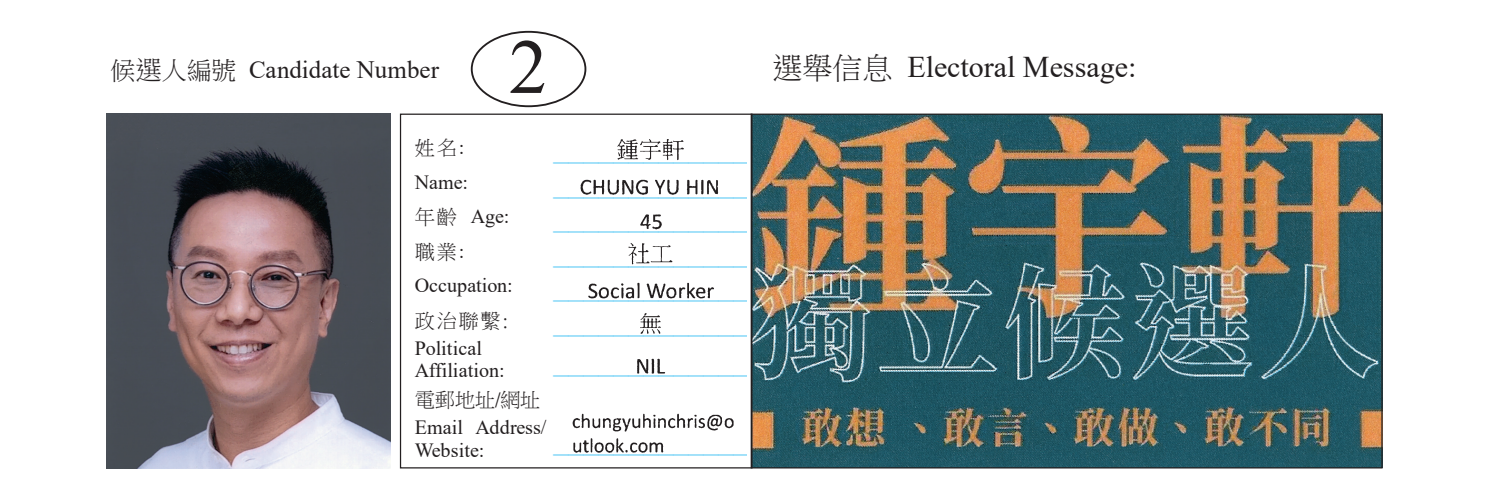
<style>
.page{position:relative;width:1489px;height:504px;background:#fff}
.page>*{position:absolute;margin:0;border:0;box-sizing:border-box;transform-origin:0 0}
.t1{font:77.5px "Times New Roman";color:#231f20}
.t2{font:30px "Times New Roman";color:#6bcff6}
.t3{font:30px "Times New Roman";color:#231f20}
.t4{font:25px "Times New Roman";color:#231f20}
.t5{font:20px/22.5px "Times New Roman";color:#231f20}
.t6{font:20px "P Ming Li U";letter-spacing:.09em;color:#231f20}
.s1{font-family:"P Ming Li U"}
.s2{font-family:"P Ming Li U";font-size:26.5px}
.s3{font-family:"Times New Roman"}
</style>
<div class="page">
<img style="left:572px;top:115px;width:808px;height:351px">
<img style="left:107px;top:113px;width:283px;height:355px">
<hr style="left:750px;top:113px;width:2px;height:355px;background:#231f20">
<div style="left:471px;top:31px;width:115px;height:76px;border:2px solid #231f20;border-radius:50%"></div>
<h1 class="t1" style="left:509px;top:15px;width:40px">2</h1>
<p class="t4" style="left:110px;top:52px;width:330px"><span class="s1">候</span><span class="s2">選</span><span class="s1">人編號</span> Candidate Number</p>
<p class="t3" style="left:772px;top:46px;width:365px"><span class="s1">選舉信息</span> Electoral Message:</p>
<p class="t6" style="left:415px;top:138px;width:51px">姓名<span class="s3">:</span></p>
<p class="t5" style="left:415px;top:170px;width:55px">Name:</p>
<p class="t5" style="left:415px;top:204px;width:96px"><span class="s1">年齡</span> Age:</p>
<p class="t6" style="left:415px;top:241px;width:51px">職業<span class="s3">:</span></p>
<p class="t5" style="left:415px;top:273px;width:99px">Occupation:</p>
<p class="t6" style="left:415px;top:310px;width:95px">政治聯繫:</p>
<p class="t5" style="left:415px;top:335px;width:91px">Political<br>Affiliation:</p>
<p class="t2" style="left:553px;top:126px;width:196px">_____________</p>
<p class="t2" style="left:553px;top:160px;width:196px">_____________</p>
<p class="t2" style="left:553px;top:195px;width:196px">_____________</p>
<p class="t2" style="left:553px;top:229px;width:196px">_____________</p>
<p class="t2" style="left:553px;top:264px;width:196px">_____________</p>
<p class="t2" style="left:553px;top:298px;width:196px">_____________</p>
<p class="t2" style="left:553px;top:338px;width:196px">_____________</p>
<p class="t6" style="left:415px;top:389px;width:127px">電郵地址/網址</p>
<p class="t5" style="left:415px;top:437px;width:71px">Website:</p>
<p class="t2" style="left:553px;top:417px;width:196px">_____________</p>
<p class="t5" style="left:415px;top:415px;width:133px">Email Address/</p>
</div>
